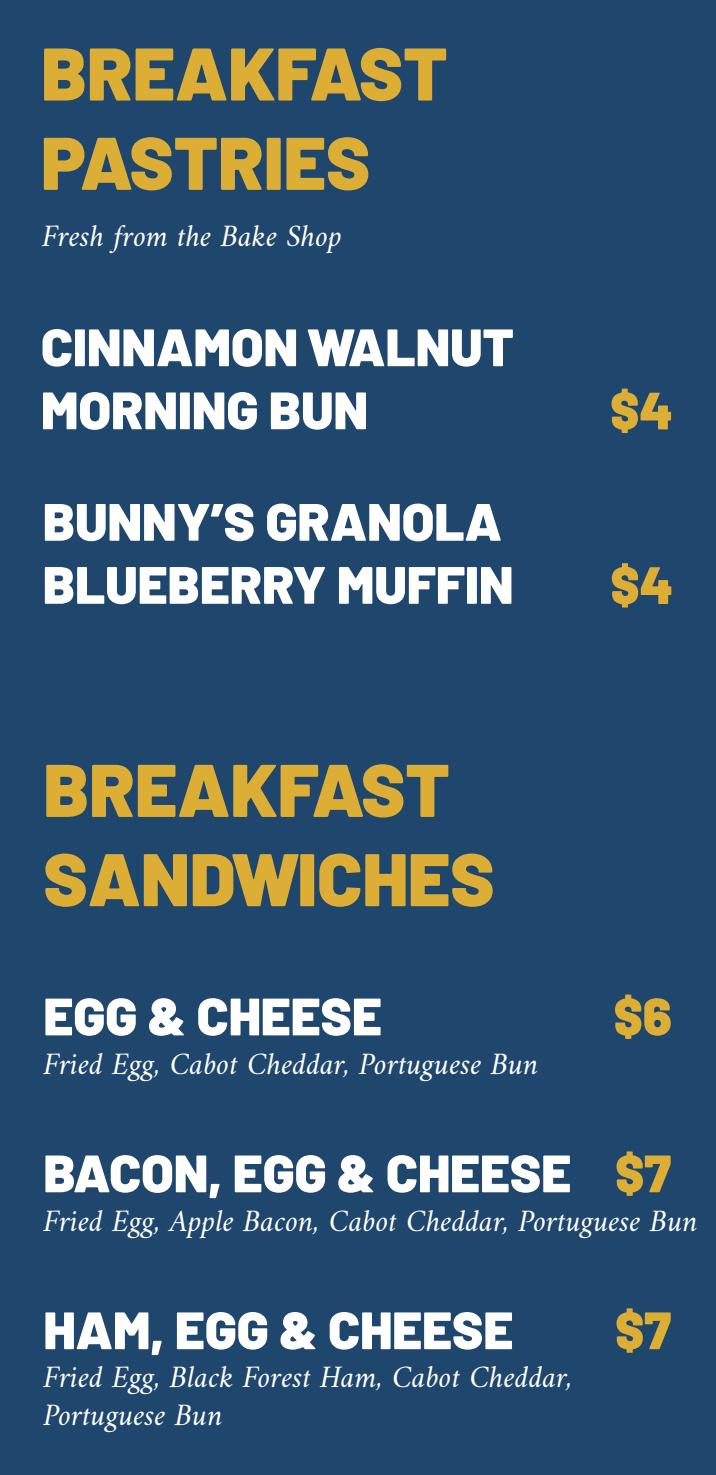
<style>
.page{position:relative;width:716px;height:1475px;background:#fff}
.page>*{position:absolute;margin:0;border:0;box-sizing:border-box;transform-origin:0 0}
.t1{font:900 74.38px/89.2px "Barlow";color:#ddae35}
.t2{font:900 52.5px/63px "Barlow";color:#fff}
.t3{font:900 52.5px "Barlow";color:#ddae35}
.t4{font:italic 31.5px/37.8px "Amiri";color:#fff}
.s1{color:#ddae35}
</style>
<div class="page">
<div style="left:0;top:0;width:716px;height:1474px;background:#1f466c"></div>
<h1 class="t1" style="left:41px;top:30px;width:408px">BREAKFAST<br>PASTRIES</h1>
<p class="t4" style="left:42px;top:216px;width:301px">Fresh from the Bake Shop</p>
<h2 class="t2" style="left:41px;top:316px;width:474px">CINNAMON WALNUT<br>MORNING BUN</h2>
<h2 class="t2" style="left:43px;top:490px;width:472px">BUNNY’S GRANOLA<br>BLUEBERRY MUFFIN</h2>
<h1 class="t1" style="left:43px;top:746px;width:453px">BREAKFAST<br>SANDWICHES</h1>
<h2 class="t3" style="left:610px;top:378px;width:64px">$4</h2>
<h2 class="t3" style="left:610px;top:552px;width:64px">$4</h2>
<h2 class="t2" style="left:43px;top:985px;width:340px">EGG &amp; CHEESE</h2>
<h2 class="t3" style="left:614px;top:983px;width:60px">$6</h2>
<p class="t4" style="left:43px;top:1043px;width:497px">Fried Egg, Cabot Cheddar, Portuguese Bun</p>
<h2 class="t2" style="left:43px;top:1142px;width:629px">BACON, EGG &amp; CHEESE <span class="s1">$7</span></h2>
<p class="t4" style="left:43px;top:1200px;width:656px">Fried Egg, Apple Bacon, Cabot Cheddar, Portuguese Bun</p>
<h2 class="t2" style="left:43px;top:1298px;width:471px">HAM, EGG &amp; CHEESE</h2>
<h2 class="t3" style="left:615px;top:1297px;width:58px">$7</h2>
<p class="t4" style="left:43px;top:1357px;width:531px">Fried Egg, Black Forest Ham, Cabot Cheddar,<br>Portuguese Bun</p>
</div>
